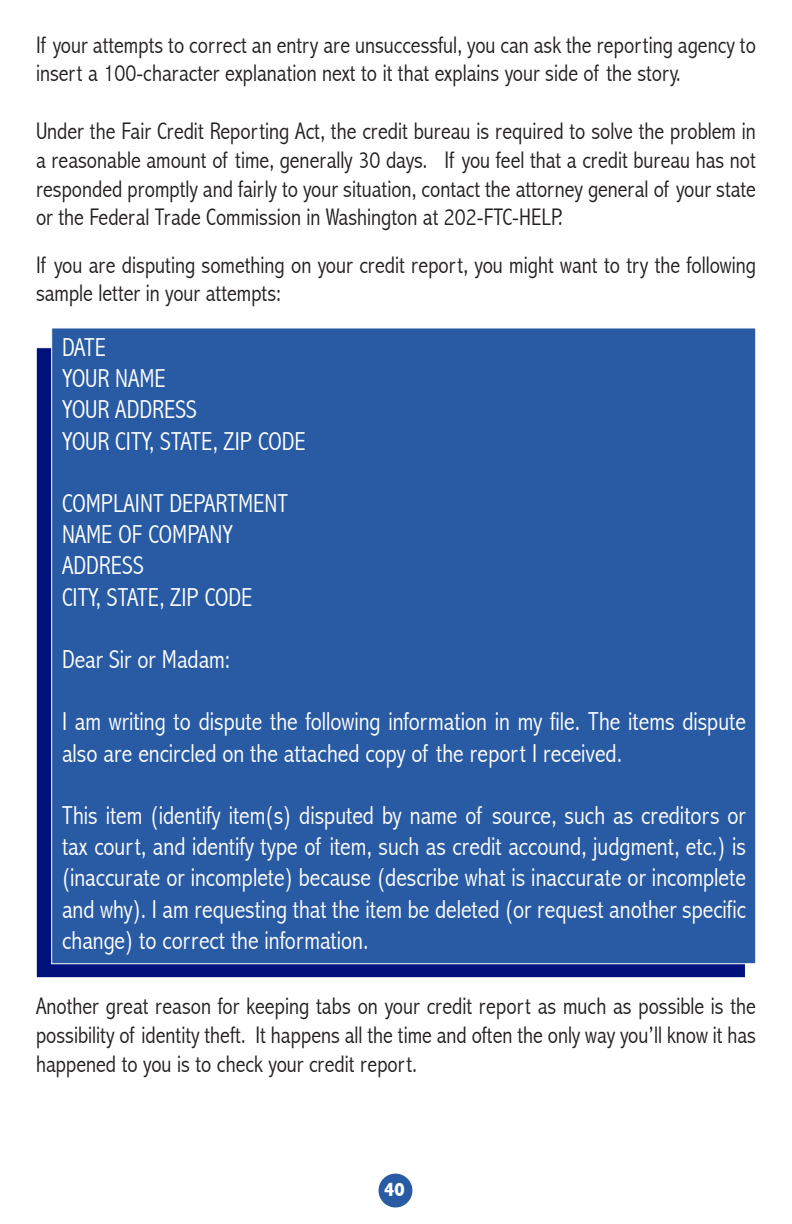
<style>
.page{position:relative;width:792px;height:1224px;background:#fff}
.page>*{position:absolute;margin:0;border:0;box-sizing:border-box;transform-origin:0 0}
.t1{font:300 condensed 26px/31.2px "Abadi";color:#fff}
.t2{font:300 condensed 24px/28.8px "Abadi";color:#231f20}
.t3{font:800 condensed 20px "Abadi";color:#fff}
</style>
<div class="page">
<div style="left:36px;top:347px;width:710px;height:631px;background:#00117c;border:1px solid #fff"></div>
<div style="left:51px;top:328px;width:705px;height:636px;background:#295ba4;border:1px solid #fff"></div>
<div style="left:379px;top:1174px;width:33px;height:34px;background:#295ba4;border-radius:50%"></div>
<p class="t2" style="left:36px;top:30px;width:721px">If your attempts to correct an entry are unsuccessful, you can ask the reporting agency to insert a 100-character explanation next to it that explains your side of the story.</p>
<p class="t2" style="left:36px;top:117px;width:722px;text-align:justify">Under the Fair Credit Reporting Act, the credit bureau is required to solve the problem in a reasonable amount of time, generally 30 days. If you feel that a credit bureau has not responded promptly and fairly to your situation, contact the attorney general of your state or the Federal Trade Commission in Washington at 202-FTC-HELP.</p>
<p class="t2" style="left:36px;top:250px;width:721px">If you are disputing something on your credit report, you might want to try the following sample letter in your attempts:</p>
<p class="t1" style="left:62px;top:332px;width:220px">Date<br>Your Name<br>Your Address<br>Your City, State , Zip Code</p>
<p class="t1" style="left:62px;top:488px;width:73px">Comp laint</p>
<p class="t1" style="left:62px;top:488px;width:167px;text-indent:108px">Department<br>Name of Company<br>Address<br>City, State , Zip Code</p>
<p class="t1" style="left:62px;top:644px;width:170px">Dear Sir or Madam:</p>
<p class="t1" style="left:62px;top:706px;width:686px">I am writing to dispute the following information in my file. The items dispute also are encircled on the attached copy of the report I received.</p>
<p class="t1" style="left:62px;top:800px;width:685px;text-align:justify">This item (identify item(s) disputed by name of source, such as creditors or tax court, and identify type of item, such as credit accound, judgment, etc.) is (inaccurate or incomplete) because (describe what is inaccurate or incomplete and why). I am requesting that the item be deleted (or request another specific change) to correct the information.</p>
<p class="t2" style="left:36px;top:992px;width:722px;text-align:justify">Another great reason for keeping tabs on your credit report as much as possible is the possibility of identity theft. It happens all the time and often the only way you’ll know it has happened to you is to check your credit report.</p>
<p class="t3" style="left:384px;top:1178px;width:22px">40</p>
</div>
